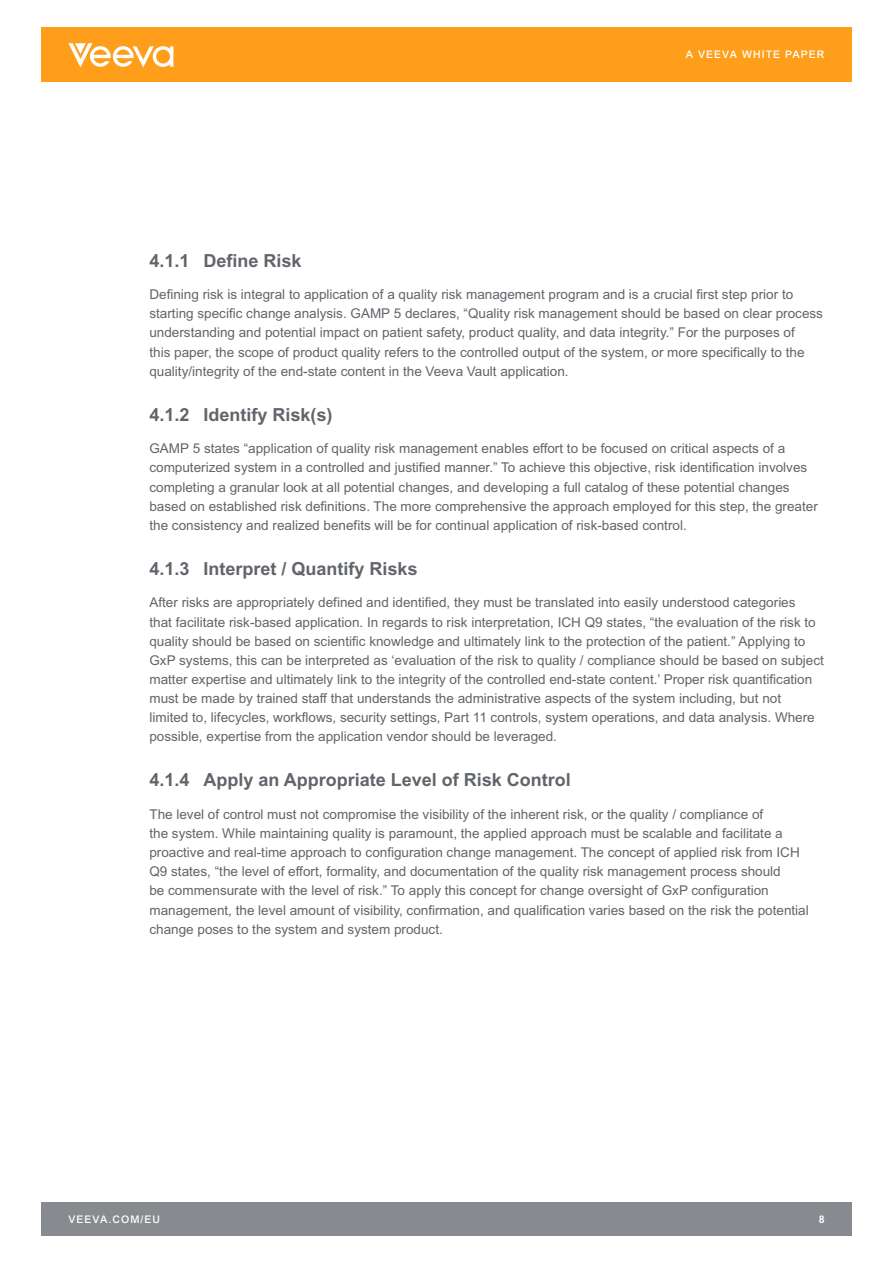
<style>
.page{position:relative;width:893px;height:1263px;background:#fff}
.page>*{position:absolute;margin:0;border:0;box-sizing:border-box;transform-origin:0 0}
.t1{font:700 18px "Arial MT Std";color:#61646a}
.t2{font:13.5px/19.2px "Arial MT Std";color:#61646a}
.t3{font:500 10.5px "Arial MT Std";letter-spacing:.1em;color:#fff}
.t4{font:700 10.5px "Arial MT Std";color:#fff}
</style>
<div class="page">
<div style="left:41px;top:1202px;width:810px;height:34px;background:#878a8e"></div>
<div style="left:41px;top:27px;width:810px;height:54px;background:#ff9e1a"></div>
<svg style="left:68px;top:43px;width:105px;height:25px"></svg>
<p class="t3" style="left:686px;top:48px;width:140px">A VEEVA WHITE PAPER</p>
<h1 class="t1" style="left:149px;top:250px;width:154px">4.1.1 Define Risk</h1>
<p class="t2" style="left:149px;top:285px;width:675px">Defining risk is integral to application of a quality risk management program and is a crucial first step prior to starting specific change analysis. GAMP 5 declares, “Quality risk management should be based on clear process understanding and potential impact on patient safety, product quality, and data integrity.” For the purposes of<br>this paper, the scope of product quality refers to the controlled output of the system, or more specifically to the quality/integrity of the end-state content in the Veeva Vault application.</p>
<h1 class="t1" style="left:149px;top:404px;width:185px">4.1.2 Identify Risk(s)</h1>
<p class="t2" style="left:149px;top:439px;width:670px">GAMP 5 states “application of quality risk management enables effort to be focused on critical aspects of a computerized system in a controlled and justified manner.” To achieve this objective, risk identification involves completing a granular look at all potential changes, and developing a full catalog of these potential changes based on established risk definitions. The more comprehensive the approach employed for this step, the greater the consistency and realized benefits will be for continual application of risk-based control.</p>
<h1 class="t1" style="left:149px;top:558px;width:270px">4.1.3 Interpret / Quantify Risks</h1>
<p class="t2" style="left:149px;top:593px;width:676px">After risks are appropriately defined and identified, they must be translated into easily understood categories<br>that facilitate risk-based application. In regards to risk interpretation, ICH Q9 states, “the evaluation of the risk to quality should be based on scientific knowledge and ultimately link to the protection of the patient.” Applying to GxP systems, this can be interpreted as ‘evaluation of the risk to quality / compliance should be based on subject matter expertise and ultimately link to the integrity of the controlled end-state content.’ Proper risk quantification must be made by trained staff that understands the administrative aspects of the system including, but not<br>limited to, lifecycles, workflows, security settings, Part 11 controls, system operations, and data analysis. Where possible, expertise from the application vendor should be leveraged.</p>
<h1 class="t1" style="left:149px;top:769px;width:423px">4.1.4 Apply an Appropriate Level of Risk Control</h1>
<p class="t2" style="left:149px;top:804px;width:661px">The level of control must not compromise the visibility of the inherent risk, or the quality / compliance of<br>the system. While maintaining quality is paramount, the applied approach must be scalable and facilitate a proactive and real-time approach to configuration change management. The concept of applied risk from ICH Q9 states, “the level of effort, formality, and documentation of the quality risk management process should<br>be commensurate with the level of risk.” To apply this concept for change oversight of GxP configuration management, the level amount of visibility, confirmation, and qualification varies based on the risk the potential change poses to the system and system product.</p>
<p class="t3" style="left:68px;top:1213px;width:93px">VEEVA.COM/EU</p>
<p class="t4" style="left:819px;top:1213px;width:7px">8</p>
</div>
